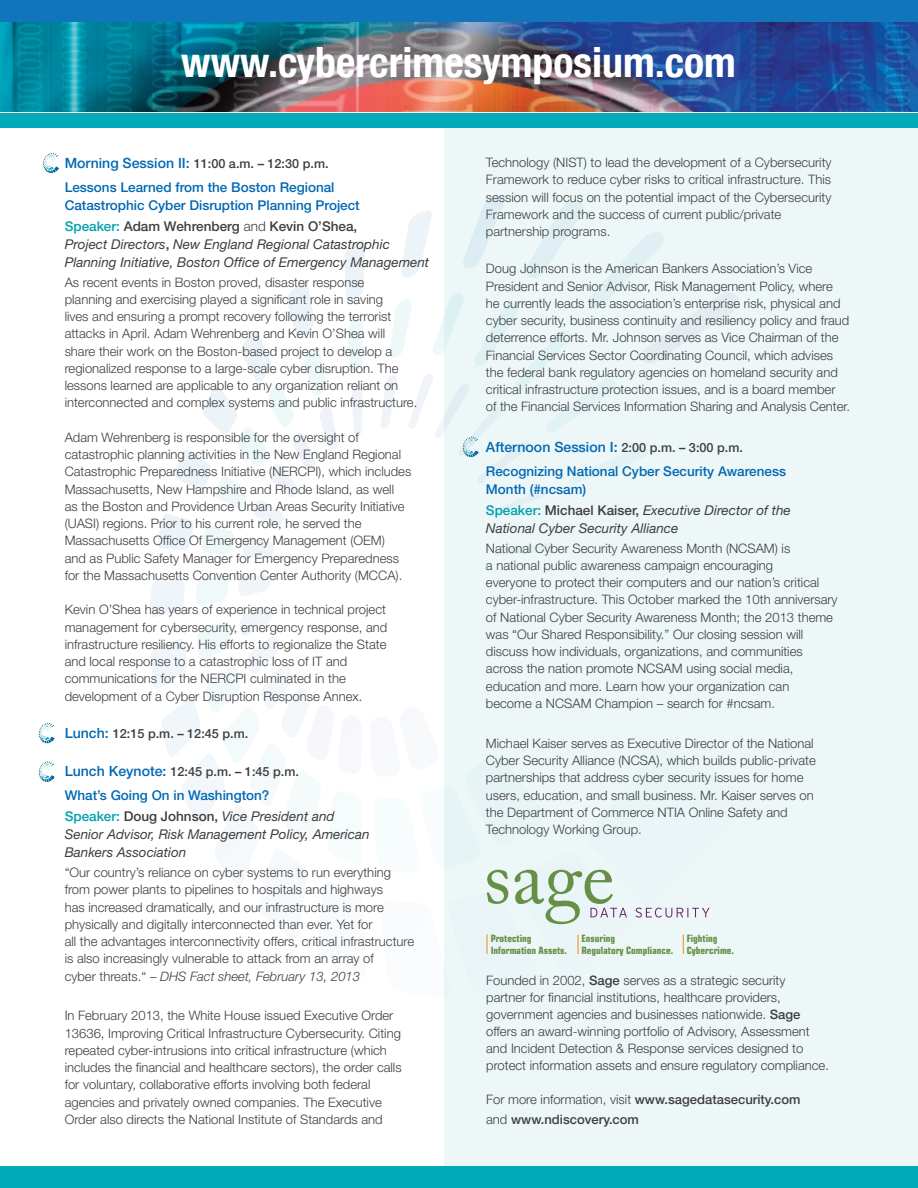
<style>
.page{position:relative;width:918px;height:1188px;background:#fff}
.page>*{position:absolute;margin:0;border:0;box-sizing:border-box;transform-origin:0 0}
.t1{font:700 condensed 41.85px "Helvetica Neue";color:#fff}
.t2{font:500 14.1px "Helvetica Neue";color:#0168b3}
.t3{font:italic 13.5px/18px "Helvetica Neue";color:#3e3e3f}
.t4{font:500 13.5px/18px "Helvetica Neue";color:#0168b3}
.t5{font:300 13.05px/17.2px "Helvetica Neue";color:#3e3e3f}
.t6{font:500 13.05px/20px "Helvetica Neue";color:#3e3e3f}
.t7{font:500 12.75px "Helvetica Neue";color:#3e3e3f}
.t8{font:700 condensed 10.05px/12.1px "Eurostile";color:#669046}
.s1{font-size:14.1px;color:#0168b3}
.s2{font-weight:500;font-style:normal;color:#00a0b0}
.s3{font-weight:500;font-style:normal}
.s4{font-weight:300;font-style:normal}
.s5{color:#00a0b0}
.s6{color:#3e3e3f}
.s7{font-weight:400;font-style:italic;color:#3e3e3f}
.s8{font-style:italic}
.s9{font-size:12.75px;color:#3e3e3f}
.s10{font-weight:500}
.s11{font-weight:300}
</style>
<div class="page">
<div style="left:444px;top:116px;width:474px;height:1070px;background:#edf7f8"></div>
<svg style="left:158px;top:240px;width:207px;height:318px"></svg>
<img style="left:0;top:22px;width:918px;height:90px">
<div style="left:0;top:0;width:918px;height:22px;background:#1075bb"></div>
<div style="left:0;top:1166px;width:918px;height:22px;background:#00aab9"></div>
<div style="left:0;top:113px;width:918px;height:14px;background:#00aab9"></div>
<svg style="left:39px;top:723px;width:16px;height:20px"></svg>
<svg style="left:150px;top:575px;width:560px;height:379px"></svg>
<svg style="left:381px;top:196px;width:356px;height:288px"></svg>
<svg style="left:39px;top:761px;width:16px;height:21px"></svg>
<svg style="left:43px;top:153px;width:16px;height:20px"></svg>
<h1 class="t1" style="left:181px;top:27px;width:556px">www.cybercrimesymposium.com</h1>
<p class="t7" style="left:65px;top:156px;width:265px"><span class="s1">Morning Session II:</span> 11:00 a.m. – 12:30 p.m.</p>
<p class="t4" style="left:65px;top:178px;width:297px">Lessons Learned from the Boston Regional<br>Catastrophic Cyber Disruption Planning Project</p>
<p class="t3" style="left:65px;top:217px;width:366px"><span class="s2">Speaker:</span> <span class="s3">Adam Wehrenberg</span> <span class="s4">and</span> <span class="s3">Kevin O’Shea,<br></span>Project Directors<span class="s3">,</span> New England Regional Catastrophic<br>Planning Initiative, Boston Office of Emergency Management</p>
<p class="t5" style="left:65px;top:273px;width:354px">As recent events in Boston proved, disaster response<br>planning and exercising played a significant role in saving<br>lives and ensuring a prompt recovery following the terrorist attacks in April. Adam Wehrenberg and Kevin O’Shea will share their work on the Boston-based project to develop a regionalized response to a large-scale cyber disruption. The lessons learned are applicable to any organization reliant on interconnected and complex systems and public infrastructure.</p>
<p class="t5" style="left:65px;top:428px;width:348px">Adam Wehrenberg is responsible for the oversight of catastrophic planning activities in the New England Regional Catastrophic Preparedness Initiative (NERCPI), which includes Massachusetts, New Hampshire and Rhode Island, as well<br>as the Boston and Providence Urban Areas Security Initiative (UASI) regions. Prior to his current role, he served the Massachusetts Office Of Emergency Management (OEM)<br>and as Public Safety Manager for Emergency Preparedness for the Massachusetts Convention Center Authority (MCCA).</p>
<p class="t5" style="left:65px;top:601px;width:324px">Kevin O’Shea has years of experience in technical project management for cybersecurity, emergency response, and infrastructure resiliency. His efforts to regionalize the State and local response to a catastrophic loss of IT and communications for the NERCPI culminated in the development of a Cyber Disruption Response Annex.</p>
<p class="t7" style="left:65px;top:726px;width:185px"><span class="s1">Lunch:</span> 12:15 p.m. – 12:45 p.m.</p>
<p class="t7" style="left:65px;top:764px;width:236px"><span class="s1">Lunch Keynote:</span> 12:45 p.m. – 1:45 p.m.</p>
<p class="t4" style="left:65px;top:785px;width:271px;line-height:20.7px">What’s Going On in Washington?<br><span class="s5">Speaker:</span> <span class="s6">Doug Johnson,</span> <span class="s7">Vice President and</span></p>
<p class="t3" style="left:65px;top:825px;width:307px">Senior Advisor, Risk Management Policy, American<br>Bankers Association</p>
<p class="t5" style="left:65px;top:864px;width:351px">“Our country’s reliance on cyber systems to run everything from power plants to pipelines to hospitals and highways<br>has increased dramatically, and our infrastructure is more physically and digitally interconnected than ever. Yet for<br>all the advantages interconnectivity offers, critical infrastructure is also increasingly vulnerable to attack from an array of<br>cyber threats.“ – <span class="s8">DHS Fact sheet, February 13, 2013</span></p>
<p class="t5" style="left:65px;top:1007px;width:338px">In February 2013, the White House issued Executive Order 13636, Improving Critical Infrastructure Cybersecurity. Citing repeated cyber-intrusions into critical infrastructure (which includes the financial and healthcare sectors), the order calls for voluntary, collaborative efforts involving both federal agencies and privately owned companies. The Executive Order also directs the National Institute of Standards and</p>
<p class="t5" style="left:486px;top:154px;width:347px">Technology (NIST) to lead the development of a Cybersecurity Framework to reduce cyber risks to critical infrastructure. This session will focus on the potential impact of the Cybersecurity Framework and the success of current public/private partnership programs.</p>
<p class="t5" style="left:486px;top:260px;width:366px">Doug Johnson is the American Bankers Association’s Vice President and Senior Advisor, Risk Management Policy, where<br>he currently leads the association’s enterprise risk, physical and cyber security, business continuity and resiliency policy and fraud deterrence efforts. Mr. Johnson serves as Vice Chairman of the Financial Services Sector Coordinating Council, which advises the federal bank regulatory agencies on homeland security and critical infrastructure protection issues, and is a board member<br>of the Financial Services Information Sharing and Analysis Center.</p>
<p class="t2" style="left:486px;top:439px;width:259px">Afternoon Session I: <span class="s9">2:00 p.m. – 3:00 p.m.</span></p>
<p class="t4" style="left:486px;top:462px;width:302px">Recognizing National Cyber Security Awareness<br>Month (#ncsam)</p>
<p class="t3" style="left:486px;top:501px;width:306px"><span class="s2">Speaker:</span> <span class="s3">Michael Kaiser,</span> Executive Director of the<br>National Cyber Security Alliance</p>
<p class="t5" style="left:486px;top:539px;width:353px">National Cyber Security Awareness Month (NCSAM) is<br>a national public awareness campaign encouraging<br>everyone to protect their computers and our nation’s critical cyber-infrastructure. This October marked the 10th anniversary of National Cyber Security Awareness Month; the 2013 theme was “Our Shared Responsibility.” Our closing session will discuss how individuals, organizations, and communities across the nation promote NCSAM using social media, education and more. Learn how your organization can become a NCSAM Champion – search for #ncsam.</p>
<p class="t5" style="left:486px;top:734px;width:331px">Michael Kaiser serves as Executive Director of the National Cyber Security Alliance (NCSA), which builds public-private partnerships that address cyber security issues for home users, education, and small business. Mr. Kaiser serves on the Department of Commerce NTIA Online Safety and Technology Working Group.</p>
<p class="t8" style="left:491px;top:932px;width:78px">Protecting<br>Information Assets.</p>
<p class="t8" style="left:582px;top:932px;width:93px">Ensuring<br>Regulatory Compliance.</p>
<p class="t8" style="left:687px;top:932px;width:49px">Fighting<br>Cybercrime.</p>
<p class="t5" style="left:486px;top:971px;width:344px">Founded in 2002, <span class="s10">Sage</span> serves as a strategic security<br>partner for financial institutions, healthcare providers, government agencies and businesses nationwide. <span class="s10">Sage </span>offers an award-winning portfolio of Advisory, Assessment and Incident Detection &amp; Response services designed to protect information assets and ensure regulatory compliance.</p>
<p class="t6" style="left:486px;top:1089px;width:316px"><span class="s11">For more information, visit</span> www.sagedatasecurity.com <span class="s11">and</span> www.ndiscovery.com</p>
</div>
